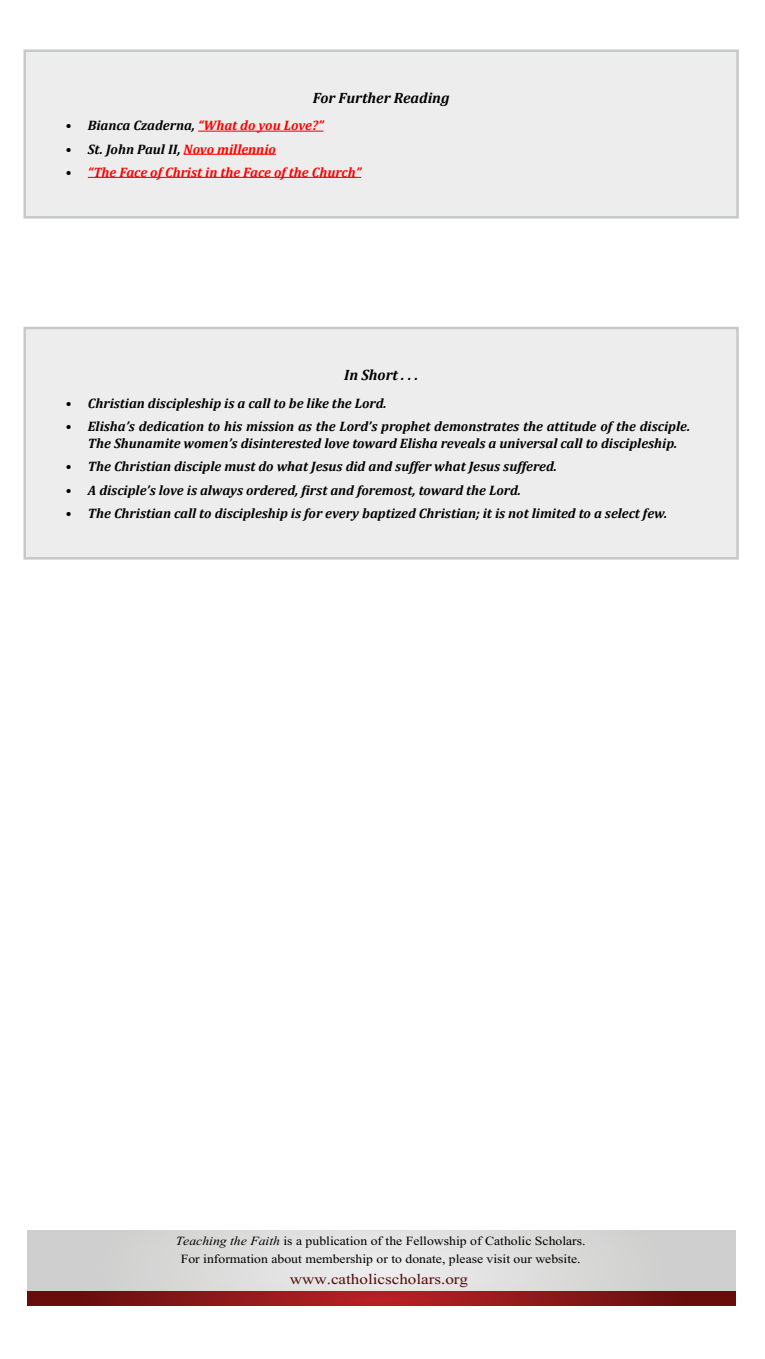
<style>
.page{position:relative;width:765px;height:1359px;background:#fff}
.page>*{position:absolute;margin:0;border:0;box-sizing:border-box;transform-origin:0 0}
.t1{font:22.5px "Angsana New";color:#540d0f;scale:1.15 1}
.t2{font:19px/17.8px "Angsana New";color:#000;scale:1.1 1}
.t3{font:italic 700 15px "Cambria";color:#000}
.t4{font:italic 700 13.75px/17.5px "Cambria";color:#000}
.t5{font:italic 700 13.75px "Cambria";color:#f00}
.s1{color:#f00}
.s2{color:#000}
.s3{font-style:italic}
</style>
<div class="page">
<div style="left:25px;top:328px;width:713px;height:230px;background:#ededee"></div>
<div style="left:23px;top:327px;width:716px;height:233px;border:2px solid #c6c8ca"></div>
<div style="left:25px;top:51px;width:713px;height:166px;background:#ededee"></div>
<hr style="left:198px;top:131px;width:126px;height:1px;background:#f00">
<hr style="left:184px;top:154px;width:92px;height:1px;background:#f00">
<hr style="left:88px;top:177px;width:273px;height:1px;background:#f00">
<div style="left:23px;top:49px;width:716px;height:170px;border:2px solid #c6c8ca"></div>
<svg style="left:27px;top:1231px;width:708px;height:60px;background:#dadad9"></svg>
<svg style="left:27px;top:1291px;width:708px;height:15px;background:#891618"></svg>
<p class="t3" style="left:313px;top:87px;width:138px">For Further Reading</p>
<p class="t4" style="left:65px;top:117px;width:260px">• Bianca Czaderna, <span class="s1">“What do you Love?”</span></p>
<p class="t4" style="left:65px;top:140px;width:212px">• St. John Paul II, <span class="s1">Novo millennio</span></p>
<p class="t5" style="left:65px;top:162px;width:297px"><span class="s2">•</span> “The Face of Christ in the Face of the Church”</p>
<p class="t3" style="left:344px;top:365px;width:75px">In Short . . .</p>
<p class="t4" style="left:65px;top:394px;width:323px">• Christian discipleship is a call to be like the Lord.</p>
<p class="t4" style="left:88px;top:417px;width:604px;text-indent:-22px">• Elisha’s dedication to his mission as the Lord’s prophet demonstrates the attitude of the disciple.<br>The Shunamite women’s disinterested love toward Elisha reveals a universal call to discipleship.</p>
<p class="t4" style="left:65px;top:458px;width:493px">• The Christian disciple must do what Jesus did and suffer what Jesus suffered.</p>
<p class="t4" style="left:65px;top:481px;width:457px">• A disciple’s love is always ordered, first and foremost, toward the Lord.</p>
<p class="t4" style="left:65px;top:504px;width:604px">• The Christian call to discipleship is for every baptized Christian; it is not limited to a select few.</p>
<h2 class="t2" style="left:176px;top:1231px;width:374px"><span class="s3">Teaching the Faith</span> is a publication of the Fellowship of Catholic Scholars.<br>For information about membership or to donate, please visit our website.</h2>
<h1 class="t1" style="left:290px;top:1263px;width:157px">www.catholicscholars.org</h1>
</div>
